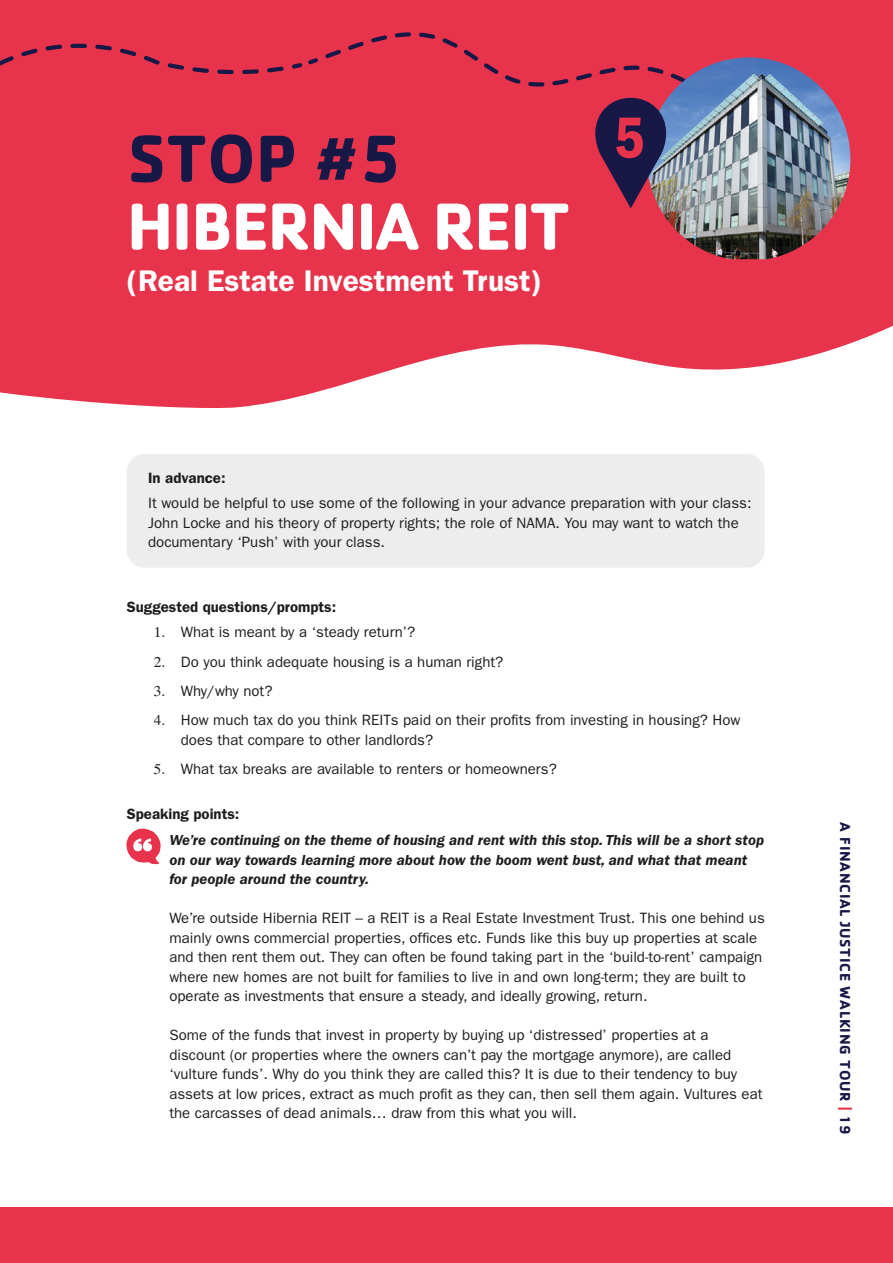
<style>
.page{position:relative;width:893px;height:1263px;background:#fff}
.page>*{position:absolute;margin:0;border:0;box-sizing:border-box;transform-origin:0 0}
.Bold_Intro{font:700 69px "Cachet Std";letter-spacing:-.03em;color:#fff}
.Bold_Intro-2{font:700 69px "Cachet Std";color:#171846}
.Bold_Intro-3{font:600 30px "ITC Franklin Gothic Std";color:#fff}
.t1{font:15px/19.5px "ITC Franklin Gothic Std";color:#1d1d1b}
.t2{font:italic 600 15px/19.5px "ITC Franklin Gothic Std";color:#1d1d1b}
.Text_Sub_Head{font:600 15px "ITC Franklin Gothic Std";color:#1d1d1b}
.t3{font:700 15px "Cachet Std";letter-spacing:.05em;color:#171846}
.s1{color:#e7344c}
</style>
<div class="page">
<svg style="left:0;top:0;width:893px;height:408px;background:#ea5166"></svg>
<div style="left:127px;top:454px;width:638px;height:114px;background:#ededed;border-radius:18px"></div>
<svg style="left:126px;top:828px;width:35px;height:36px"></svg>
<img style="left:647px;top:57px;width:203px;height:202px">
<svg style="left:0;top:32px;width:771px;height:176px;background:#d23e57"></svg>
<div style="left:0;top:1207px;width:893px;height:56px;background:#e7344c"></div>
<p class="Bold_Intro-2" style="left:128px;top:114px;width:276px">STOP #5</p>
<p class="Bold_Intro" style="left:127px;top:182px;width:445px">HIBERNIA REIT</p>
<p class="Bold_Intro-3" style="left:127px;top:263px;width:417px">(Real Estate Investment Trust)</p>
<p class="Text_Sub_Head" style="left:148px;top:468px;width:79px">In advance:</p>
<p class="t1" style="left:148px;top:494px;width:605px">It would be helpful to use some of the following in your advance preparation with your class:<br>John Locke and his theory of property rights; the role of NAMA. You may want to watch the documentary ‘Push’ with your class.</p>
<p class="Text_Sub_Head" style="left:127px;top:597px;width:211px">Suggested questions/prompts:</p>
<p class="t1" style="left:181px;top:623px;width:236px">What is meant by a ‘steady return’?</p>
<p class="t1" style="left:181px;top:652px;width:324px">Do you think adequate housing is a human right?</p>
<p class="t1" style="left:154px;top:681px;width:120px">✓ Why/why not?</p>
<p class="t1" style="left:181px;top:710px;width:561px;text-indent:-27px">✔ How much tax do you think REITs paid on their profits from investing in housing? How does that compare to other landlords?</p>
<p class="t1" style="left:181px;top:759px;width:377px">What tax breaks are available to renters or homeowners?</p>
<p class="Text_Sub_Head" style="left:127px;top:805px;width:114px">Speaking points:</p>
<p class="t2" style="left:169px;top:831px;width:596px">We’re continuing on the theme of housing and rent with this stop. This will be a short stop on our way towards learning more about how the boom went bust, and what that meant for people around the country.</p>
<p class="t1" style="left:169px;top:908px;width:597px">We’re outside Hibernia REIT – a REIT is a Real Estate Investment Trust. This one behind us mainly owns commercial properties, offices etc. Funds like this buy up properties at scale and then rent them out. They can often be found taking part in the ‘build-to-rent’ campaign where new homes are not built for families to live in and own long-term; they are built to operate as investments that ensure a steady, and ideally growing, return.</p>
<p class="t1" style="left:169px;top:1025px;width:595px">Some of the funds that invest in property by buying up ‘distressed’ properties at a discount (or properties where the owners can’t pay the mortgage anymore), are called ‘vulture funds’. Why do you think they are called this? It is due to their tendency to buy assets at low prices, extract as much profit as they can, then sell them again. Vultures eat the carcasses of dead animals… draw from this what you will.</p>
<p class="t3" style="left:855px;top:822px;width:314px;rotate:90deg">A FINANCIAL JUSTICE WALKING TOUR <span class="s1">|</span> 19</p>
</div>
